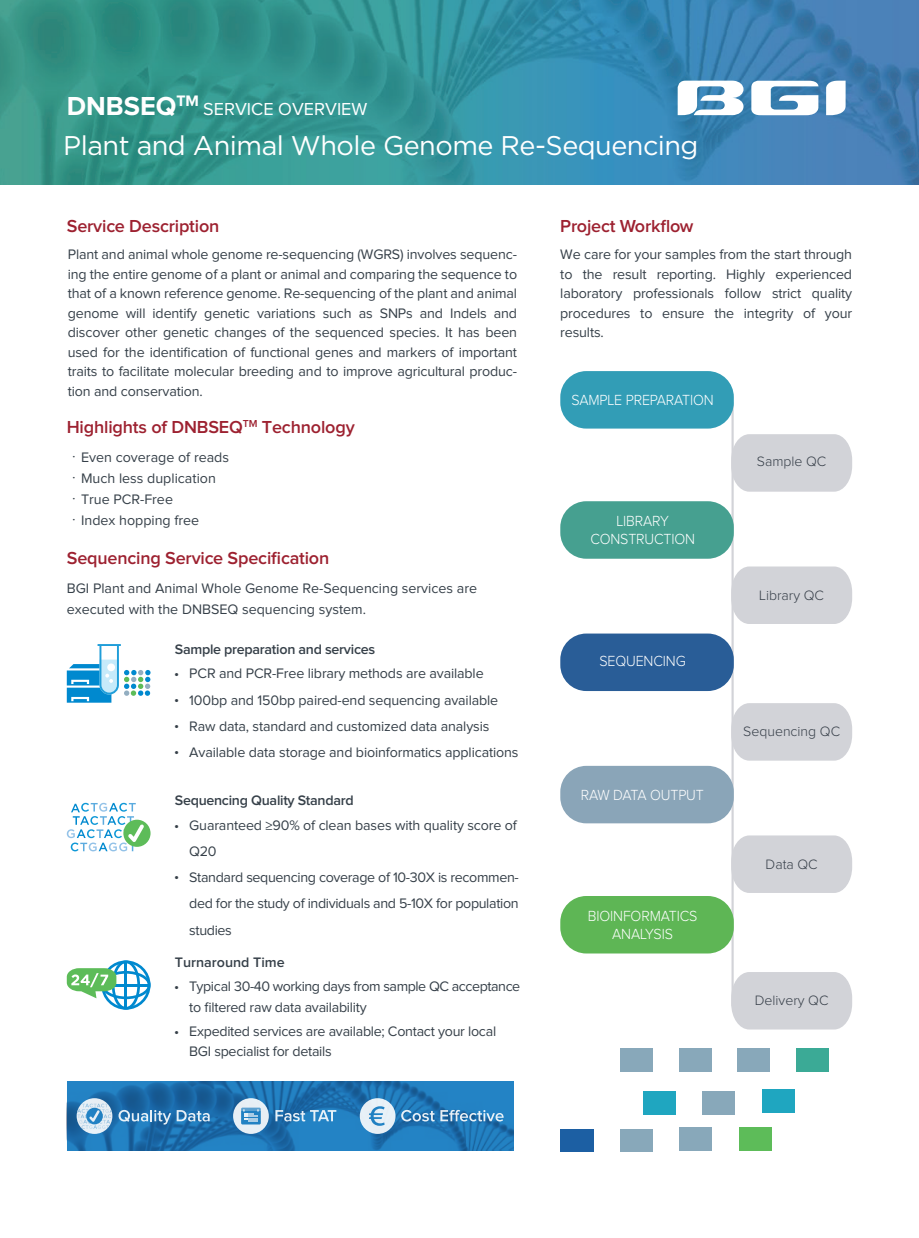
<style>
.page{position:relative;width:919px;height:1238px;background:#fff}
.page>*{position:absolute;margin:0;border:0;box-sizing:border-box;transform-origin:0 0}
.t1{font:27px "Gotham";letter-spacing:-.02em;color:#fff}
.t2{font:700 27px "Proxima Nova";color:#fff}
.t3{font:600 18px "Proxima Nova";letter-spacing:-.01em;color:#9d2130}
.t4{font:18px "Proxima Nova";color:#fff}
.t5{font:300 15.15px/18.1px "Proxima Nova";letter-spacing:-.01em;color:#fff;text-align:center;scale:.94 1}
.t6{font:14.25px/19.5px "Proxima Nova";letter-spacing:-.01em;color:#364049}
.t7{font:14.25px/20.2px "Proxima Nova";letter-spacing:-.03em;color:#364049}
.t8{font:600 14.25px "Proxima Nova";letter-spacing:-.02em;color:#364049}
.t9{font:600 14.25px "Proxima Nova";color:#364049}
.t10{font:300 14.1px "Proxima Nova";color:#363e48}
.s1{font-family:"Adobe Song Std";font-weight:300}
</style>
<div class="page">
<img style="left:0;top:0;width:918px;height:185px">
<div style="left:620px;top:1048px;width:32px;height:24px;background:#88a8ba"></div>
<div style="left:679px;top:1048px;width:33px;height:24px;background:#88a8ba"></div>
<div style="left:737px;top:1048px;width:32px;height:24px;background:#88a8ba"></div>
<div style="left:796px;top:1048px;width:33px;height:24px;background:#3baa96"></div>
<div style="left:679px;top:1127px;width:33px;height:23px;background:#88a8ba"></div>
<div style="left:739px;top:1127px;width:32px;height:23px;background:#5dbc59"></div>
<div style="left:762px;top:1088px;width:32px;height:24px;background:#1fa6c0"></div>
<div style="left:560px;top:1128px;width:33px;height:23px;background:#1c5fa3"></div>
<div style="left:619px;top:1128px;width:33px;height:23px;background:#88a8ba"></div>
<div style="left:642px;top:1090px;width:33px;height:24px;background:#1fa6c0"></div>
<div style="left:702px;top:1090px;width:32px;height:24px;background:#88a8ba"></div>
<img style="left:67px;top:1081px;width:446px;height:69px">
<svg style="left:233px;top:1098px;width:36px;height:35px"></svg>
<svg style="left:241px;top:1107px;width:20px;height:17px"></svg>
<svg style="left:275px;top:1109px;width:61px;height:12px"></svg>
<div style="left:360px;top:1098px;width:35px;height:35px;background:#e7f0f6;border-radius:50%"></div>
<svg style="left:369px;top:1106px;width:15px;height:19px"></svg>
<svg style="left:401px;top:1109px;width:102px;height:12px"></svg>
<svg style="left:177px;top:1109px;width:33px;height:12px"></svg>
<svg style="left:77px;top:1098px;width:35px;height:35px"></svg>
<svg style="left:77px;top:1103px;width:94px;height:25px;background:#639ac5"></svg>
<svg style="left:67px;top:644px;width:83px;height:58px"></svg>
<svg style="left:67px;top:802px;width:83px;height:49px"></svg>
<svg style="left:67px;top:960px;width:83px;height:49px"></svg>
<hr style="left:731px;top:402px;width:2px;height:603px;background:#d2d3d8">
<div style="left:731px;top:434px;width:121px;height:57px;background:#d2d3d8"></div>
<svg style="left:731px;top:566px;width:121px;height:58px;background:#d4d5da"></svg>
<div style="left:731px;top:703px;width:121px;height:57px;background:#d2d3d8"></div>
<div style="left:560px;top:501px;width:173px;height:57px;background:#46a090;border-radius:26px"></div>
<svg style="left:560px;top:633px;width:173px;height:58px;background:#36679d"></svg>
<div style="left:560px;top:765px;width:173px;height:58px;background:#8aa5b8;border-radius:26px"></div>
<div style="left:560px;top:896px;width:173px;height:57px;background:#5eb655;border-radius:26px"></div>
<div style="left:560px;top:371px;width:173px;height:57px;background:#329db6;border-radius:26px"></div>
<div style="left:731px;top:972px;width:121px;height:57px;background:#d2d3d8"></div>
<div style="left:731px;top:835px;width:121px;height:57px;background:#d2d3d8"></div>
<svg style="left:677px;top:81px;width:66px;height:34px"></svg>
<svg style="left:826px;top:81px;width:19px;height:34px"></svg>
<svg style="left:751px;top:81px;width:67px;height:34px"></svg>
<h1 class="t2" style="left:67px;top:94px;width:134px">DNBSEQ<sup>TM</sup></h1>
<p class="t4" style="left:203px;top:99px;width:166px">SERVICE OVERVIEW</p>
<h1 class="t1" style="left:63px;top:131px;width:636px">Plant and Animal Whole Genome Re-Sequencing</h1>
<p class="t3" style="left:67px;top:217px;width:154px">Service Description</p>
<p class="t3" style="left:560px;top:217px;width:135px">Project Workflow</p>
<p class="t6" style="left:68px;top:245px;width:451px;text-align:justify">Plant and animal whole genome re-sequencing (WGRS) involves sequenc&shy;ing the entire genome of a plant or animal and comparing the sequence to that of a known reference genome. Re-sequencing of the plant and animal genome will identify genetic variations such as SNPs and Indels and discover other genetic changes of the sequenced species. It has been used for the identification of functional genes and markers of important traits to facilitate molecular breeding and to improve agricultural produc&shy;tion and conservation.</p>
<p class="t6" style="left:560px;top:245px;width:293px;text-align:justify">We care for your samples from the start through to the result reporting. Highly experienced laboratory professionals follow strict quality procedures to ensure the integrity of your results.</p>
<p class="t5" style="left:571px;top:391px;width:153px">SAMPLE PREPARATION</p>
<p class="t3" style="left:67px;top:419px;width:289px">Highlights of DNBSEQ<sup>TM</sup> Technology</p>
<p class="t6" style="left:67px;top:447px;width:164px;line-height:21px"><span class="s1">·</span>Even coverage of reads <span class="s1">·</span>Much less duplication <span class="s1">·</span>True PCR-Free<br><span class="s1">·</span>Index hopping free</p>
<p class="t3" style="left:67px;top:550px;width:264px">Sequencing Service Specification</p>
<p class="t6" style="left:67px;top:578px;width:412px;line-height:21px">BGI Plant and Animal Whole Genome Re-Sequencing services are executed with the DNBSEQ sequencing system.</p>
<p class="t8" style="left:175px;top:642px;width:202px">Sample preparation and services</p>
<p class="t6" style="left:189px;top:661px;width:331px;line-height:26.1px;text-indent:-15px">• PCR and PCR-Free library methods are available 100bp and 150bp paired-end sequencing available Raw data, standard and customized data analysis Available data storage and bioinformatics applications</p>
<p class="t6" style="left:174px;top:687px;width:7px;line-height:25.8px;text-align:justify">• • •</p>
<p class="t8" style="left:175px;top:794px;width:180px">Sequencing Quality Standard</p>
<p class="t6" style="left:174px;top:815px;width:7px">•</p>
<p class="t6" style="left:189px;top:812px;width:331px;line-height:26.1px">Guaranteed ≥90% of clean bases with quality score of Q20<br>Standard sequencing coverage of 10-30X is recommen&shy;ded for the study of individuals and 5-10X for population studies</p>
<p class="t9" style="left:175px;top:955px;width:111px">Turnaround Time</p>
<p class="t7" style="left:189px;top:976px;width:332px;text-indent:-15px">• Typical 30-40 working days from sample QC acceptance to filtered raw data availability</p>
<p class="t6" style="left:189px;top:1021px;width:308px;line-height:20.2px;text-indent:-15px">• Expedited services are available; Contact your local<br>BGI specialist for details</p>
<p class="t6" style="left:174px;top:866px;width:7px">•</p>
<p class="t5" style="left:590px;top:512px;width:113px">LIBRARY<br>CONSTRUCTION</p>
<p class="t5" style="left:599px;top:652px;width:93px">SEQUENCING</p>
<p class="t5" style="left:581px;top:786px;width:132px">RAW DATA OUTPUT</p>
<p class="t5" style="left:587px;top:907px;width:118px">BIOINFORMATICS<br>ANALYSIS</p>
<p class="t10" style="left:756px;top:455px;width:71px">Sample QC</p>
<p class="t10" style="left:759px;top:589px;width:66px">Library QC</p>
<p class="t10" style="left:743px;top:724px;width:98px">Sequencing QC</p>
<p class="t10" style="left:765px;top:857px;width:54px">Data QC</p>
<p class="t10" style="left:754px;top:993px;width:75px">Delivery QC</p>
</div>
